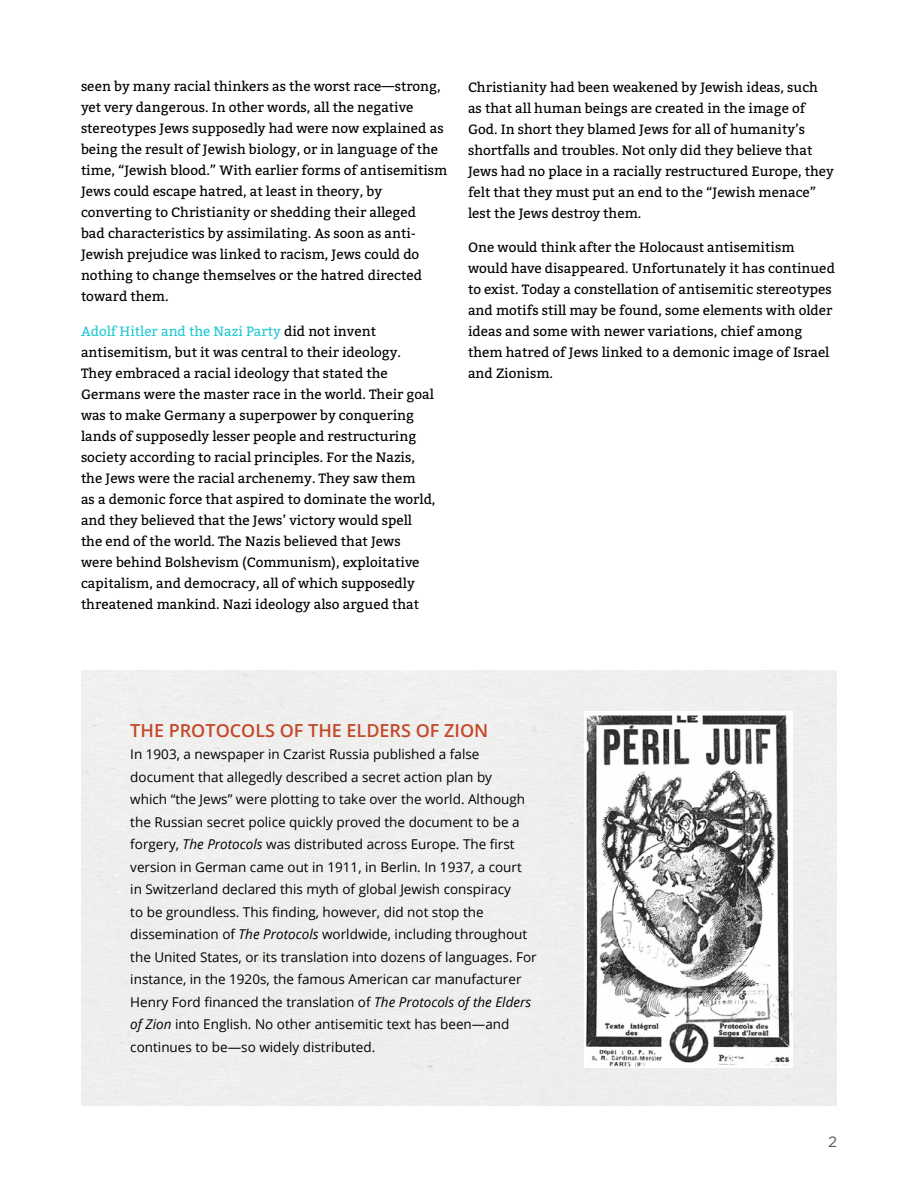
<style>
.page{position:relative;width:918px;height:1188px;background:#fff}
.page>*{position:absolute;margin:0;border:0;box-sizing:border-box;transform-origin:0 0}
.t1{font:600 18px "Open Sans";color:#c44829}
.t2{font:15px "Gotham";color:#555759}
.t3{font:13.5px/21px "Bitter";color:#000}
.t4{font:13.5px/22.5px "Open Sans";color:#000}
.s1{color:#25cad3}
.s2{font-style:italic}
</style>
<div class="page">
<img style="left:585px;top:714px;width:207px;height:354px">
<p class="t3" style="left:81px;top:76px;width:368px">seen by many racial thinkers as the worst race—strong, yet very dangerous. In other words, all the negative stereotypes Jews supposedly had were now explained as being the result of Jewish biology, or in language of the time, “Jewish blood.” With earlier forms of antisemitism Jews could escape hatred, at least in theory, by converting to Christianity or shedding their alleged<br>bad characteristics by assimilating. As soon as anti-Jewish prejudice was linked to racism, Jews could do nothing to change themselves or the hatred directed toward them.</p>
<p class="t3" style="left:81px;top:321px;width:356px"><span class="s1">Adolf Hitler and the Nazi Party</span> did not invent antisemitism, but it was central to their ideology.<br>They embraced a racial ideology that stated the Germans were the master race in the world. Their goal was to make Germany a superpower by conquering lands of supposedly lesser people and restructuring society according to racial principles. For the Nazis, the Jews were the racial archenemy. They saw them<br>as a demonic force that aspired to dominate the world, and they believed that the Jews’ victory would spell the end of the world. The Nazis believed that Jews were behind Bolshevism (Communism), exploitative capitalism, and democracy, all of which supposedly threatened mankind. Nazi ideology also argued that</p>
<p class="t3" style="left:468px;top:76px;width:367px">Christianity had been weakened by Jewish ideas, such as that all human beings are created in the image of God. In short they blamed Jews for all of humanity’s shortfalls and troubles. Not only did they believe that Jews had no place in a racially restructured Europe, they felt that they must put an end to the “Jewish menace” lest the Jews destroy them.</p>
<p class="t3" style="left:468px;top:237px;width:369px">One would think after the Holocaust antisemitism would have disappeared. Unfortunately it has continued to exist. Today a constellation of antisemitic stereotypes and motifs still may be found, some elements with older ideas and some with newer variations, chief among them hatred of Jews linked to a demonic image of Israel and Zionism.</p>
<h1 class="t1" style="left:130px;top:718px;width:359px">THE PROTOCOLS OF THE ELDERS OF ZION</h1>
<p class="t4" style="left:130px;top:743px;width:408px">In 1903, a newspaper in Czarist Russia published a false document that allegedly described a secret action plan by<br>which “the Jews” were plotting to take over the world. Although the Russian secret police quickly proved the document to be a forgery, <span class="s2">The Protocols</span> was distributed across Europe. The first version in German came out in 1911, in Berlin. In 1937, a court in Switzerland declared this myth of global Jewish conspiracy<br>to be groundless. This finding, however, did not stop the dissemination of <span class="s2">The Protocols</span> worldwide, including throughout the United States, or its translation into dozens of languages. For instance, in the 1920s, the famous American car manufacturer Henry Ford financed the translation of <span class="s2">The Protocols of the Elders of Zion</span> into English. No other antisemitic text has been—and continues to be—so widely distributed.</p>
<p class="t2" style="left:828px;top:1133px;width:10px">2</p>
</div>
